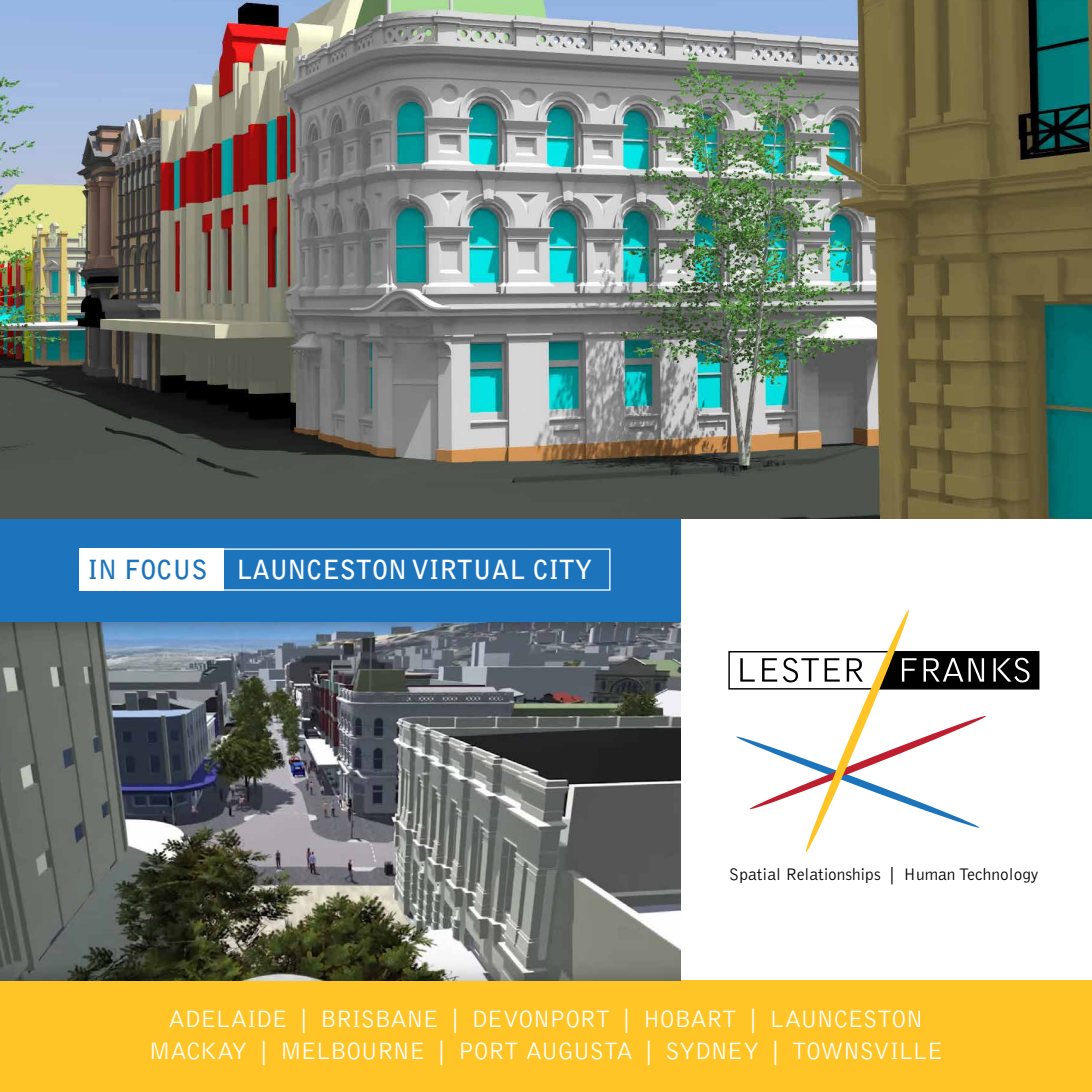
<style>
.page{position:relative;width:1092px;height:1092px;background:#fff}
.page>*{position:absolute;margin:0;border:0;box-sizing:border-box;transform-origin:0 0}
.t1{font:700 26.25px "Bell Gothic Std";color:#fff}
.t2{font:300 24.5px/32px "Bell Gothic Std";letter-spacing:-.03em;color:#fff;text-align:center}
.t3{font:300 17.32px "Bell Gothic Std";color:#000}
.s1{color:#1c75bc}
</style>
<div class="page">
<div style="left:0;top:518px;width:680px;height:105px;background:#1c75bc"></div>
<div style="left:0;top:980px;width:1091px;height:111px;background:#ffc425"></div>
<svg style="left:728px;top:609px;width:311px;height:243px"></svg>
<div style="left:79px;top:548px;width:144px;height:42px;background:#fff"></div>
<div style="left:79px;top:548px;width:531px;height:42px;border:1px solid #fff"></div>
<img style="left:0;top:0;width:1091px;height:518px">
<img style="left:0;top:623px;width:680px;height:357px">
<p class="t1" style="left:88px;top:554px;width:506px"><span class="s1">IN FOCUS</span> LAUNCESTON VIRTUAL CITY</p>
<p class="t3" style="left:728px;top:865px;width:311px">Spatial Relationships | Human Technology</p>
<p class="t2" style="left:149px;top:1003px;width:795px">ADELAIDE | BRISBANE | DEVONPORT | HOBART | LAUNCESTON<br>MACKAY | MELBOURNE | PORT AUGUSTA | SYDNEY | TOWNSVILLE</p>
</div>
